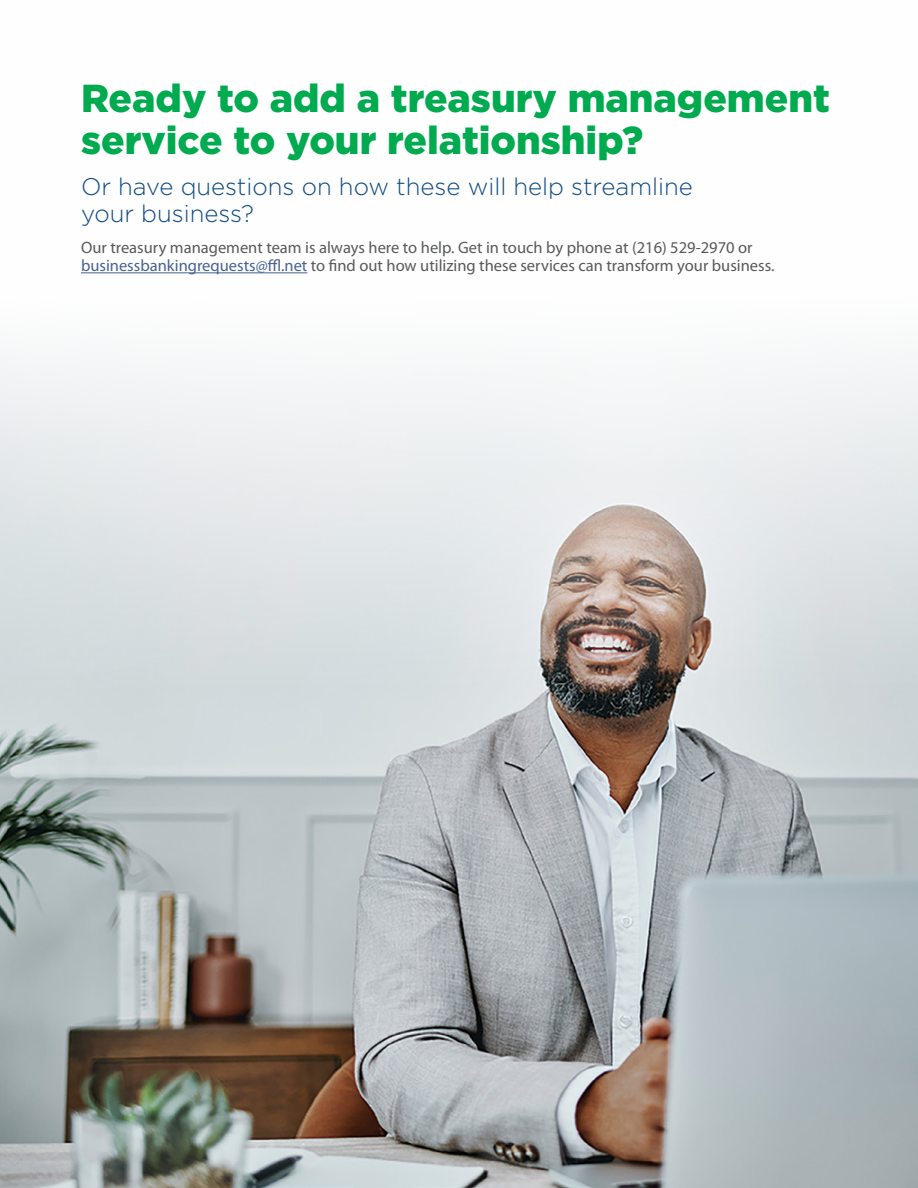
<style>
.page{position:relative;width:918px;height:1188px;background:#fff}
.page>*{position:absolute;margin:0;border:0;box-sizing:border-box;transform-origin:0 0}
.t1{font:900 39px/42px "Gotham";color:#00aa4f}
.t2{font:300 24px/27px "Gotham";color:#0f4b82}
.t3{font:16.5px/18px "Myriad Pro";color:#58595b}
.s1{color:#466292}
</style>
<div class="page">
<img style="left:0;top:272px;width:918px;height:916px">
<hr style="left:81px;top:272px;width:226px;height:1px;background:#466292">
<h1 class="t1" style="left:81px;top:77px;width:751px">Ready to add a treasury management service to your relationship?</h1>
<h2 class="t2" style="left:81px;top:172px;width:613px">Or have questions on how these will help streamline your business?</h2>
<p class="t3" style="left:81px;top:239px;width:695px">Our treasury management team is always here to help. Get in touch by phone at (216) 529-2970 or <span class="s1">businessbankingrequests@ffl.net</span> to find out how utilizing these services can transform your business.</p>
</div>
